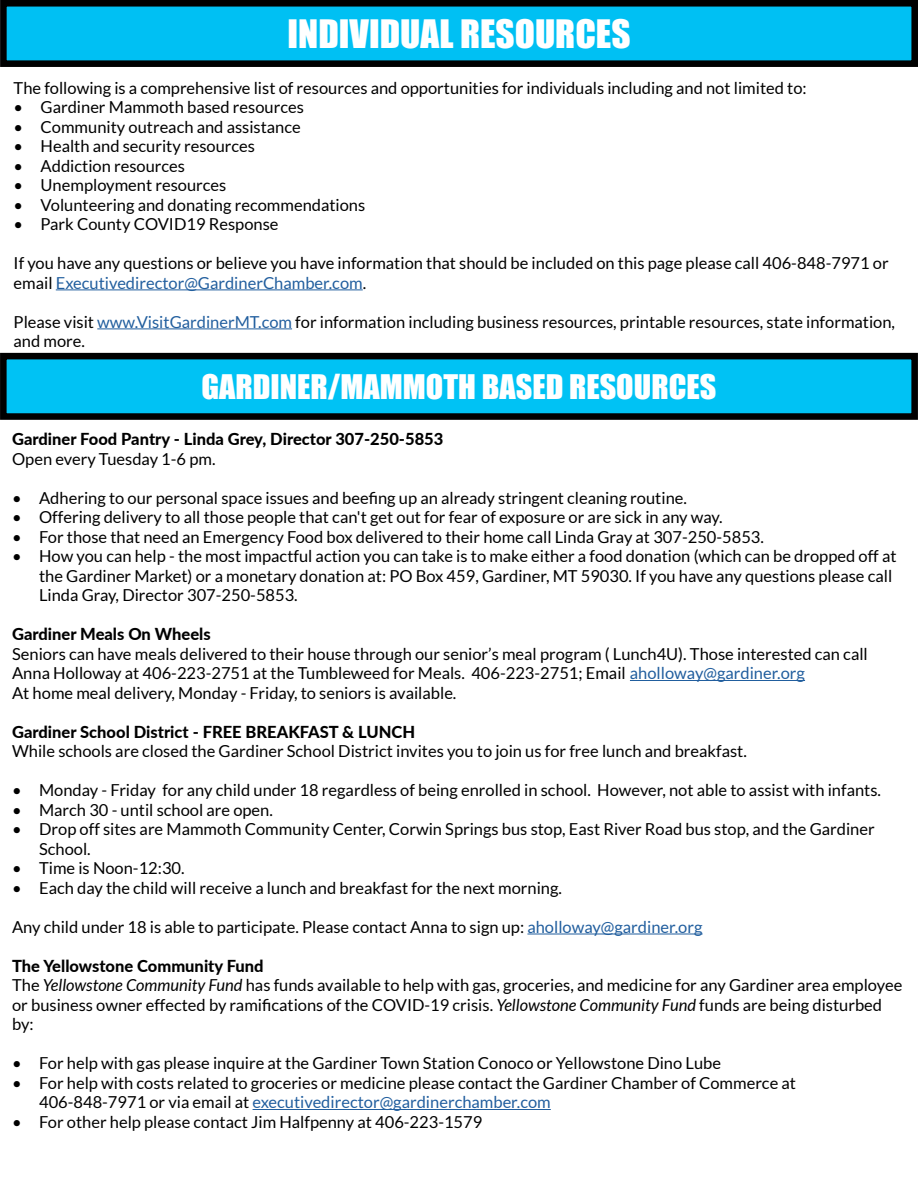
<style>
.page{position:relative;width:918px;height:1188px;background:#fff}
.page>*{position:absolute;margin:0;border:0;box-sizing:border-box;transform-origin:0 0}
.t1{font:36px "Impact";color:#fff}
.t2{font:31.05px "Impact";color:#fff}
.t3{font:16.5px/19.5px "Lato";color:#000}
.t4{font:800 16.5px "Lato";color:#000}
.s1{color:#215e9e}
.s2{font-weight:800}
.s3{font-style:italic}
</style>
<div class="page">
<div style="left:3px;top:3px;width:912px;height:61px;background:#00c0f3"></div>
<div style="left:0;top:0;width:918px;height:67px;border:7px solid #000"></div>
<hr style="left:630px;top:680px;width:175px;height:1px;background:#215e9e">
<hr style="left:527px;top:934px;width:176px;height:1px;background:#215e9e">
<hr style="left:253px;top:1109px;width:298px;height:1px;background:#215e9e">
<hr style="left:56px;top:289px;width:307px;height:1px;background:#215e9e">
<hr style="left:97px;top:328px;width:195px;height:1px;background:#215e9e">
<div style="left:3px;top:356px;width:912px;height:61px;background:#00c2f4"></div>
<div style="left:0;top:353px;width:918px;height:67px;border:7px solid #000"></div>
<h1 class="t1" style="left:288px;top:6px;width:345px">INDIVIDUAL RESOURCES</h1>
<p class="t3" style="left:14px;top:78px;width:795px">The following is a comprehensive list of resources and opportunities for individuals including and not limited to:</p>
<p class="t3" style="left:14px;top:97px;width:292px">• Gardiner Mammoth based resources</p>
<p class="t3" style="left:14px;top:117px;width:289px">• Community outreach and assistance</p>
<p class="t3" style="left:14px;top:136px;width:243px">• Health and security resources</p>
<p class="t3" style="left:14px;top:156px;width:173px">• Addiction resources</p>
<p class="t3" style="left:14px;top:175px;width:214px">• Unemployment resources</p>
<p class="t3" style="left:14px;top:195px;width:353px">• Volunteering and donating recommendations</p>
<p class="t3" style="left:14px;top:214px;width:266px">• Park County COVID19 Response</p>
<p class="t3" style="left:14px;top:253px;width:877px">If you have any questions or believe you have information that should be included on this page please call 406-848-7971 or email <span class="s1">Executivedirector@GardinerChamber.com</span>.</p>
<p class="t3" style="left:14px;top:312px;width:883px">Please visit <span class="s1">www.VisitGardinerMT.com</span> for information including business resources, printable resources, state information, and more.</p>
<h2 class="t2" style="left:202px;top:362px;width:516px">GARDINER/MAMMOTH BASED RESOURCES</h2>
<p class="t4" style="left:12px;top:427px;width:433px">Gardiner Food Pantry - Linda Grey, Director 307-250-5853</p>
<p class="t3" style="left:12px;top:449px;width:205px">Open every Tuesday 1-6 pm.</p>
<p class="t3" style="left:12px;top:488px;width:676px">• Adhering to our personal space issues and beefing up an already stringent cleaning routine.</p>
<p class="t3" style="left:12px;top:508px;width:712px">• Offering delivery to all those people that can't get out for fear of exposure or are sick in any way.</p>
<p class="t3" style="left:12px;top:527px;width:753px">• For those that need an Emergency Food box delivered to their home call Linda Gray at 307-250-5853.</p>
<p class="t3" style="left:39px;top:547px;width:859px;text-indent:-27px">• How you can help - the most impactful action you can take is to make either a food donation (which can be dropped off at the Gardiner Market) or a monetary donation at: PO Box 459, Gardiner, MT 59030. If you have any questions please call<br>Linda Gray, Director 307-250-5853.</p>
<p class="t4" style="left:12px;top:622px;width:200px">Gardiner Meals On Wheels</p>
<p class="t3" style="left:12px;top:644px;width:857px">Seniors can have meals delivered to their house through our senior’s meal program ( Lunch4U). Those interested can call<br>Anna Holloway at 406-223-2751 at the Tumbleweed for Meals. 406-223-2751; Email <span class="s1">aholloway@gardiner.org<br></span>At home meal delivery, Monday - Friday, to seniors is available.</p>
<p class="t4" style="left:12px;top:720px;width:405px">Gardiner School District - FREE BREAKFAST &amp; LUNCH</p>
<p class="t3" style="left:12px;top:742px;width:736px">While schools are closed the Gardiner School District invites you to join us for free lunch and breakfast.</p>
<p class="t3" style="left:12px;top:781px;width:870px">• Monday - Friday for any child under 18 regardless of being enrolled in school. However, not able to assist with infants.</p>
<p class="t3" style="left:12px;top:800px;width:262px">• March 30 - until school are open.</p>
<p class="t3" style="left:39px;top:820px;width:837px;text-indent:-27px">• Drop off sites are Mammoth Community Center, Corwin Springs bus stop, East River Road bus stop, and the Gardiner<br>School.</p>
<p class="t3" style="left:12px;top:859px;width:174px">• Time is Noon-12:30.</p>
<p class="t3" style="left:12px;top:878px;width:551px">• Each day the child will receive a lunch and breakfast for the next morning.</p>
<p class="t3" style="left:12px;top:917px;width:692px">Any child under 18 is able to participate. Please contact Anna to sign up: <span class="s1">aholloway@gardiner.org</span></p>
<p class="t3" style="left:12px;top:956px;width:892px"><span class="s2">The Yellowstone Community Fund<br></span>The <span class="s3">Yellowstone Community Fund</span> has funds available to help with gas, groceries, and medicine for any Gardiner area employee or business owner effected by ramifications of the COVID-19 crisis. <span class="s3">Yellowstone Community Fund</span> funds are being disturbed by:</p>
<p class="t3" style="left:12px;top:1054px;width:710px">• For help with gas please inquire at the Gardiner Town Station Conoco or Yellowstone Dino Lube</p>
<p class="t3" style="left:39px;top:1073px;width:758px;text-indent:-27px">• For help with costs related to groceries or medicine please contact the Gardiner Chamber of Commerce at<br>406-848-7971 or via email at <span class="s1">executivedirector@gardinerchamber.com</span></p>
<p class="t3" style="left:12px;top:1112px;width:472px">• For other help please contact Jim Halfpenny at 406-223-1579</p>
</div>
